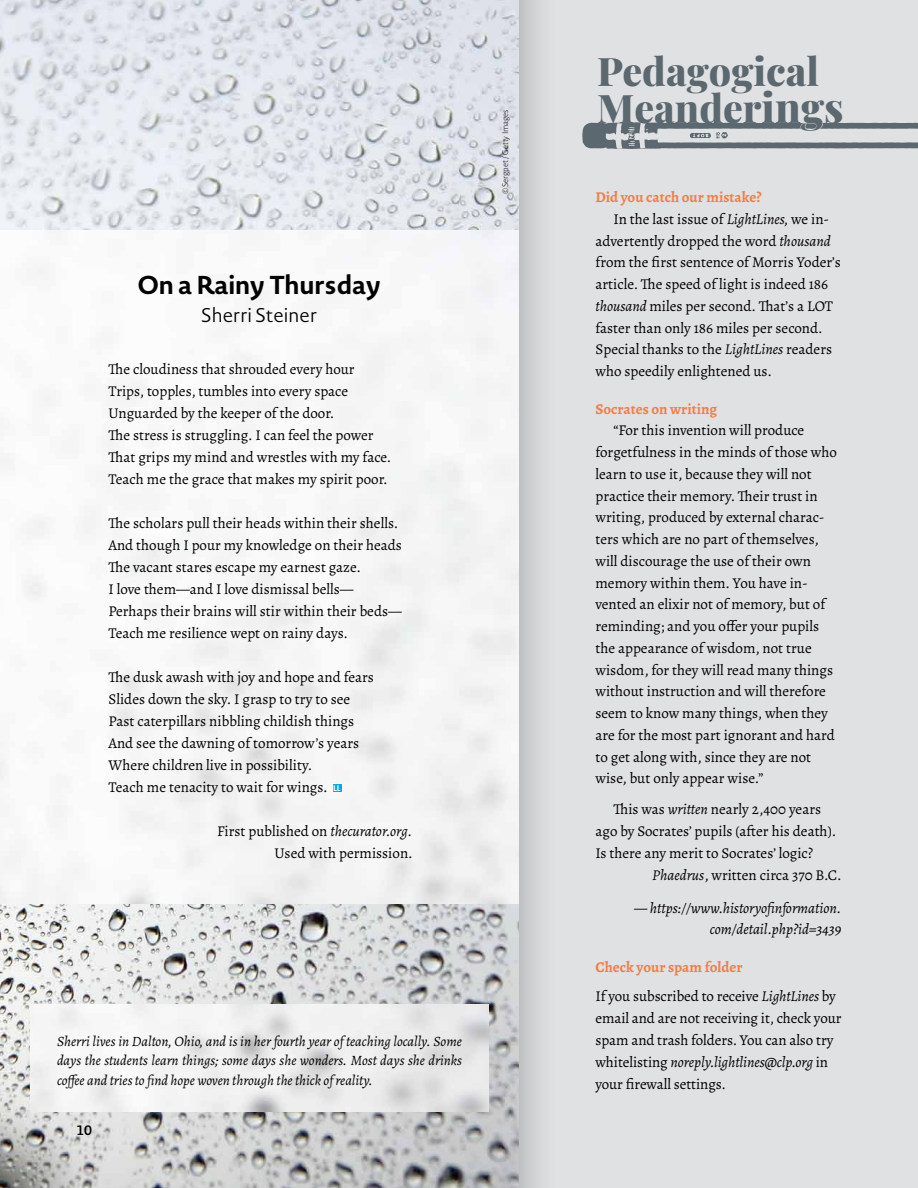
<style>
.page{position:relative;width:918px;height:1188px;background:#fff}
.page>*{position:absolute;margin:0;border:0;box-sizing:border-box;transform-origin:0 0}
.t1{font:39.3px/36.6px "Playfair Display";color:#5b6870}
.t2{font:700 25.5px "Novel Sans Pro";color:#000}
.t3{font:300 19.5px "Novel Sans Pro";color:#000}
.t4{font:15px/22px "Alegreya";color:#000}
.t5{font:italic 15px/21.8px "Alegreya";color:#000;text-align:right}
.t6{font:700 15px "Alegreya";color:#f47d44}
.t7{font:italic 14.25px/19.5px "Alegreya";color:#000;text-align:justify}
.t8{font:600 13.5px "Novel Sans Pro";color:#000}
.t9{font:300 9px "Alegreya Sans";color:#000}
.s1{font-style:italic}
.s2{color:#dfe1e0}
.s3{font-size:41.7px}
.s4{font-size:41.7px;color:#dfe1e0}
.s5{font-weight:700;color:#f47d44}
</style>
<div class="page">
<div style="left:518px;top:0;width:400px;height:1188px;background:#e0e1e2"></div>
<svg style="left:582px;top:122px;width:336px;height:27px"></svg>
<div style="left:0;top:0;width:560px;height:1188px;background:#000;opacity:.3"></div>
<img style="left:0;top:0;width:519px;height:1188px">
<img style="left:0;top:230px;width:519px;height:674px">
<img style="left:30px;top:1004px;width:459px;height:108px">
<svg style="left:333px;top:784px;width:8px;height:8px"></svg>
<h2 class="t2" style="left:137px;top:266px;width:245px">On a Rainy Thursday</h2>
<h3 class="t3" style="left:201px;top:302px;width:118px">Sherri Steiner</h3>
<p class="t4" style="left:109px;top:358px;width:284px">The cloudiness that shrouded every hour Trips, topples, tumbles into every space Unguarded by the keeper of the door.<br>The stress is struggling. I can feel the power That grips my mind and wrestles with my face.<br>Teach me the grace that makes my spirit poor.</p>
<p class="t4" style="left:109px;top:512px;width:295px">The scholars pull their heads within their shells.<br>And though I pour my knowledge on their heads The vacant stares escape my earnest gaze.<br>I love them—and I love dismissal bells— Perhaps their brains will stir within their beds— Teach me resilience wept on rainy days.</p>
<p class="t4" style="left:109px;top:666px;width:267px">The dusk awash with joy and hope and fears Slides down the sky. I grasp to try to see Past caterpillars nibbling childish things And see the dawning of tomorrow’s years Where children live in possibility.<br>Teach me tenacity to wait for wings.</p>
<p class="t4" style="left:217px;top:820px;width:197px;text-align:right">First published on <span class="s1">thecurator.org.<br></span>Used with permission.</p>
<p class="t9" style="left:499px;top:194px;width:87px;rotate:-90deg">© Sergpet / Getty Images</p>
<p class="t7" style="left:57px;top:1031px;width:407px">Sherri lives in Dalton, Ohio, and is in her fourth year of teaching locally. Some days the students learn things; some days she wonders. Most days she drinks coffee and tries to find hope woven through the thick of reality.</p>
<p class="t8" style="left:76px;top:1121px;width:17px">10</p>
<h1 class="t1" style="left:597px;top:50px;width:248px">Peda<span class="s2">g</span>o<span class="s2">g</span>ical<br>Meander<span class="s3">in</span><span class="s4">g</span><span class="s3">s</span></h1>
<p class="t6" style="left:596px;top:187px;width:168px">Did you catch our mistake?</p>
<p class="t4" style="left:614px;top:208px;width:217px">In the last issue of <span class="s1">LightLines,</span> we in-</p>
<p class="t4" style="left:596px;top:230px;width:237px">advertently dropped the word <span class="s1">thousand</span></p>
<p class="t4" style="left:596px;top:251px;width:247px">from the first sentence of Morris Yoder’s</p>
<p class="t4" style="left:596px;top:273px;width:234px">article. The speed of light is indeed 186</p>
<p class="t4" style="left:596px;top:295px;width:239px"><span class="s1">thousand</span> miles per second. That’s a LOT</p>
<p class="t4" style="left:596px;top:317px;width:229px">faster than only 186 miles per second.</p>
<p class="t4" style="left:596px;top:338px;width:238px">Special thanks to the <span class="s1">LightLines</span> readers</p>
<p class="t4" style="left:596px;top:360px;width:178px">who speedily enlightened us.</p>
<p class="t6" style="left:596px;top:398px;width:123px">Socrates on writing</p>
<p class="t4" style="left:596px;top:420px;width:243px;text-indent:18px">“For this invention will produce forgetfulness in the minds of those who learn to use it, because they will not practice their memory. Their trust in writing, produced by external charac&shy;ters which are no part of themselves, will discourage the use of their own memory within them. You have in&shy;vented an elixir not of memory, but of reminding; and you offer your pupils the appearance of wisdom, not true wisdom, for they will read many things without instruction and will therefore seem to know many things, when they are for the most part ignorant and hard to get along with, since they are not wise, but only appear wise.”</p>
<p class="t4" style="left:596px;top:798px;width:242px;text-indent:18px">This was <span class="s1">written</span> nearly 2,400 years ago by Socrates’ pupils (after his death).<br>Is there any merit to Socrates’ logic?</p>
<p class="t4" style="left:652px;top:864px;width:191px"><span class="s1">Phaedrus</span>, written circa 370 B.C.</p>
<p class="t5" style="left:634px;top:896px;width:209px">— https://www.historyofinformation. com/detail.php?id=3439</p>
<p class="t4" style="left:596px;top:952px;width:242px;line-height:29.1px"><span class="s5">Check your spam folder<br></span>If you subscribed to receive <span class="s1">LightLines</span> by</p>
<p class="t4" style="left:596px;top:1007px;width:247px">email and are not receiving it, check your spam and trash folders. You can also try whitelisting <span class="s1">noreply.lightlines@clp.org</span> in your firewall settings.</p>
</div>
